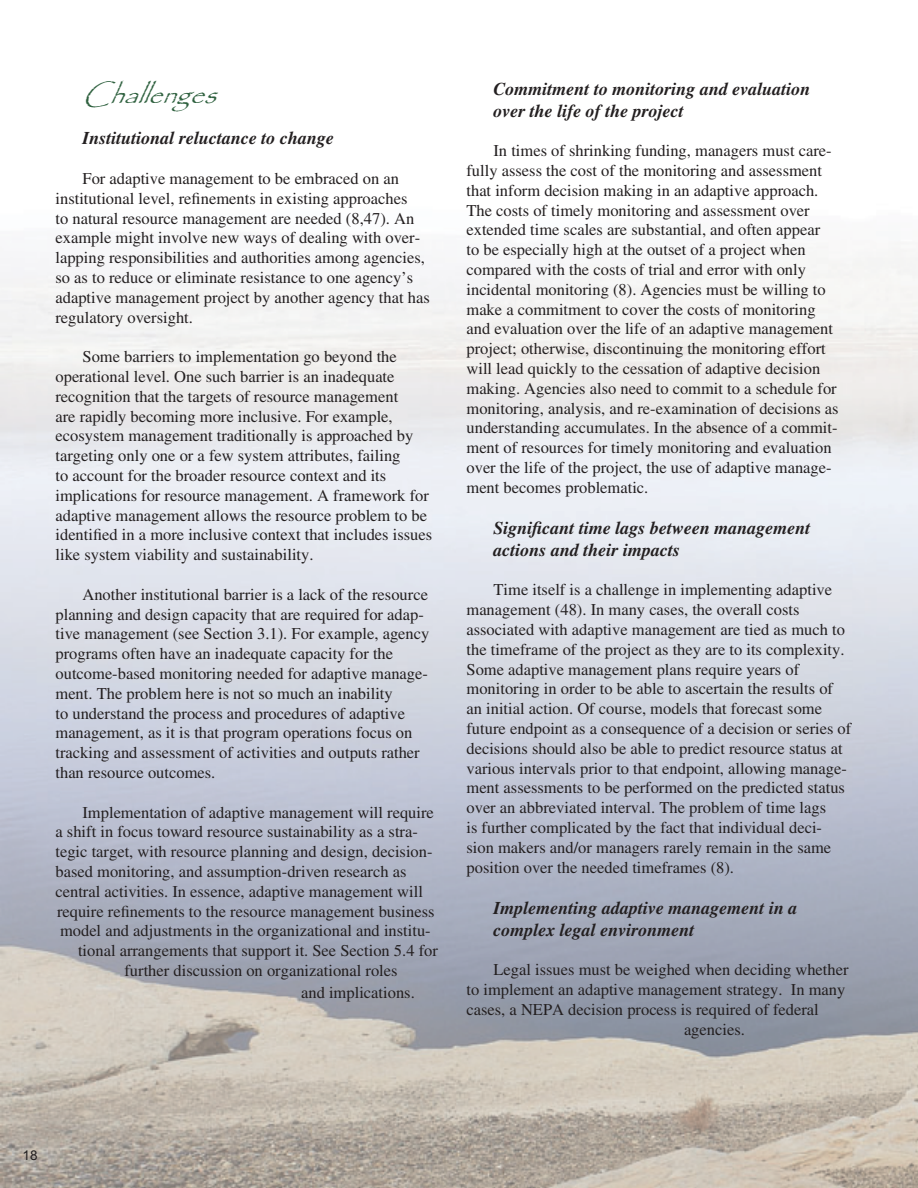
<style>
.page{position:relative;width:918px;height:1188px;background:#fff}
.page>*{position:absolute;margin:0;border:0;box-sizing:border-box;transform-origin:0 0}
.tab{font:italic 27px "Papyrus";color:#2f613f}
.tab-2{font:italic 700 18px/21.6px "Times";color:#231f20}
.tab-3{font:16.5px/19.8px "Times";color:#231f20}
.t1{font:13.5px "Arial";color:#231f20}
</style>
<div class="page">
<img style="left:0;top:234px;width:918px;height:954px">
<p class="tab" style="left:82px;top:78px;width:154px">Challenges</p>
<p class="tab-2" style="left:82px;top:127px;width:253px">Institutional reluctance to change</p>
<p class="tab-3" style="left:56px;top:169px;width:376px;text-indent:27px">For adaptive management to be embraced on an institutional level, refinements in existing approaches<br>to natural resource management are needed (8,47). An example might involve new ways of dealing with over&shy;lapping responsibilities and authorities among agencies, so as to reduce or eliminate resistance to one agency’s adaptive management project by another agency that has regulatory oversight.</p>
<p class="tab-3" style="left:56px;top:347px;width:378px;text-indent:27px">Some barriers to implementation go beyond the operational level. One such barrier is an inadequate recognition that the targets of resource management<br>are rapidly becoming more inclusive. For example, ecosystem management traditionally is approached by targeting only one or a few system attributes, failing<br>to account for the broader resource context and its implications for resource management. A framework for adaptive management allows the resource problem to be identified in a more inclusive context that includes issues like system viability and sustainability.</p>
<p class="tab-3" style="left:56px;top:584px;width:375px;text-indent:27px">Another institutional barrier is a lack of the resource planning and design capacity that are required for adap&shy;tive management (see Section 3.1). For example, agency programs often have an inadequate capacity for the outcome-based monitoring needed for adaptive manage&shy;ment. The problem here is not so much an inability<br>to understand the process and procedures of adaptive management, as it is that program operations focus on tracking and assessment of activities and outputs rather than resource outcomes.</p>
<p class="tab-3" style="left:82px;top:802px;width:353px">Implementation of adaptive management will require</p>
<p class="tab-3" style="left:56px;top:822px;width:364px">a shift in focus toward resource sustainability as a stra-</p>
<p class="tab-3" style="left:56px;top:842px;width:379px">tegic target, with resource planning and design, decision-</p>
<p class="tab-3" style="left:56px;top:862px;width:353px">based monitoring, and assumption-driven research as</p>
<p class="tab-3" style="left:56px;top:881px;width:369px">central activities. In essence, adaptive management will</p>
<p class="tab-3" style="left:57px;top:901px;width:379px">require refinements to the resource management business</p>
<p class="tab-3" style="left:60px;top:921px;width:372px">model and adjustments in the organizational and institu-</p>
<p class="tab-3" style="left:78px;top:941px;width:361px">tional arrangements that support it. See Section 5.4 for</p>
<p class="tab-3" style="left:124px;top:961px;width:275px">further discussion on organizational roles</p>
<p class="tab-3" style="left:301px;top:982px;width:115px">and implications.</p>
<p class="tab-2" style="left:494px;top:78px;width:319px">Commitment to monitoring and evaluation over the life of the project</p>
<p class="tab-3" style="left:466px;top:141px;width:374px;text-indent:27px">In times of shrinking funding, managers must care&shy;fully assess the cost of the monitoring and assessment that inform decision making in an adaptive approach.<br>The costs of timely monitoring and assessment over extended time scales are substantial, and often appear<br>to be especially high at the outset of a project when compared with the costs of trial and error with only incidental monitoring (8). Agencies must be willing to make a commitment to cover the costs of monitoring and evaluation over the life of an adaptive management project; otherwise, discontinuing the monitoring effort will lead quickly to the cessation of adaptive decision making. Agencies also need to commit to a schedule for monitoring, analysis, and re-examination of decisions as understanding accumulates. In the absence of a commit&shy;ment of resources for timely monitoring and evaluation over the life of the project, the use of adaptive manage&shy;ment becomes problematic.</p>
<p class="tab-2" style="left:494px;top:517px;width:319px">Significant time lags between management actions and their impacts</p>
<p class="tab-3" style="left:466px;top:580px;width:386px;text-indent:27px">Time itself is a challenge in implementing adaptive management (48). In many cases, the overall costs associated with adaptive management are tied as much to the timeframe of the project as they are to its complexity.<br>Some adaptive management plans require years of monitoring in order to be able to ascertain the results of an initial action. Of course, models that forecast some future endpoint as a consequence of a decision or series of decisions should also be able to predict resource status at various intervals prior to that endpoint, allowing manage&shy;ment assessments to be performed on the predicted status over an abbreviated interval. The problem of time lags<br>is further complicated by the fact that individual deci&shy;sion makers and/or managers rarely remain in the same position over the needed timeframes (8).</p>
<p class="tab-2" style="left:494px;top:897px;width:306px">Implementing adaptive management in a complex legal environment</p>
<p class="tab-3" style="left:494px;top:960px;width:357px">Legal issues must be weighed when deciding whether</p>
<p class="tab-3" style="left:466px;top:980px;width:380px">to implement an adaptive management strategy. In many</p>
<p class="tab-3" style="left:466px;top:999px;width:354px">cases, a NEPA decision process is required of federal</p>
<p class="tab-3" style="left:684px;top:1019px;width:62px">agencies.</p>
<p class="t1" style="left:22px;top:1146px;width:17px">18</p>
</div>
